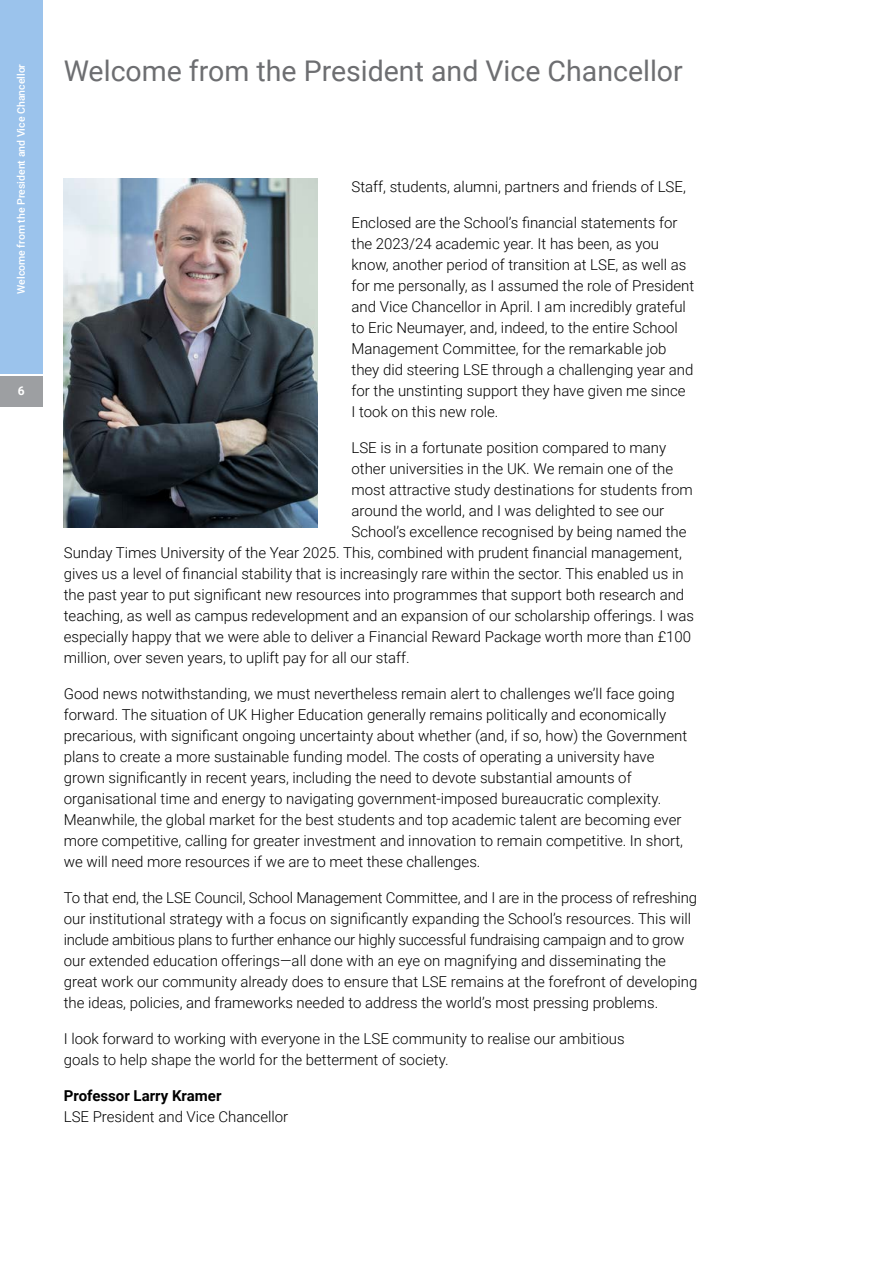
<style>
.page{position:relative;width:893px;height:1263px;background:#fff}
.page>*{position:absolute;margin:0;border:0;box-sizing:border-box;transform-origin:0 0}
.t1{font:28.5px "Roboto";color:#6d6e71}
.t2{font:300 15px/21px "Roboto";color:#000}
.t3{font:700 15px "Roboto";color:#000}
.t4{font:700 12px "Roboto";color:#fff}
.t5{font:500 10.5px "Roboto";color:#fff}
</style>
<div class="page">
<div style="left:0;top:376px;width:43px;height:31px;background:#9d9fa2"></div>
<div style="left:0;top:0;width:43px;height:373px;background:#9bc3ec"></div>
<img style="left:64px;top:179px;width:253px;height:348px">
<p class="t5" style="left:14px;top:294px;width:231px;rotate:-90deg">Welcome from the President and Vice Chancellor</p>
<h1 class="t1" style="left:64px;top:51px;width:621px">Welcome from the President and Vice Chancellor</h1>
<p class="t2" style="left:351px;top:176px;width:336px">Staff, students, alumni, partners and friends of LSE,</p>
<p class="t2" style="left:351px;top:212px;width:344px">Enclosed are the School’s financial statements for the 2023/24 academic year. It has been, as you know, another period of transition at LSE, as well as for me personally, as I assumed the role of President and Vice Chancellor in April. I am incredibly grateful to Eric Neumayer, and, indeed, to the entire School Management Committee, for the remarkable job they did steering LSE through a challenging year and for the unstinting support they have given me since<br>I took on this new role.</p>
<p class="t2" style="left:351px;top:437px;width:316px">LSE is in a fortunate position compared to many</p>
<p class="t2" style="left:351px;top:458px;width:323px">other universities in the UK. We remain one of the</p>
<p class="t2" style="left:351px;top:479px;width:343px">most attractive study destinations for students from</p>
<p class="t2" style="left:351px;top:500px;width:314px">around the world, and I was delighted to see our</p>
<p class="t2" style="left:351px;top:521px;width:337px">School’s excellence recognised by being named the</p>
<p class="t2" style="left:64px;top:542px;width:620px">Sunday Times University of the Year 2025. This, combined with prudent financial management,</p>
<p class="t2" style="left:64px;top:563px;width:621px">gives us a level of financial stability that is increasingly rare within the sector. This enabled us in</p>
<p class="t2" style="left:64px;top:584px;width:622px">the past year to put significant new resources into programmes that support both research and</p>
<p class="t2" style="left:64px;top:605px;width:632px">teaching, as well as campus redevelopment and an expansion of our scholarship offerings. I was</p>
<p class="t2" style="left:64px;top:626px;width:629px">especially happy that we were able to deliver a Financial Reward Package worth more than £100</p>
<p class="t2" style="left:64px;top:647px;width:347px">million, over seven years, to uplift pay for all our staff.</p>
<p class="t2" style="left:64px;top:683px;width:625px">Good news notwithstanding, we must nevertheless remain alert to challenges we’ll face going forward. The situation of UK Higher Education generally remains politically and economically precarious, with significant ongoing uncertainty about whether (and, if so, how) the Government plans to create a more sustainable funding model. The costs of operating a university have grown significantly in recent years, including the need to devote substantial amounts of organisational time and energy to navigating government-imposed bureaucratic complexity.<br>Meanwhile, the global market for the best students and top academic talent are becoming ever more competitive, calling for greater investment and innovation to remain competitive. In short, we will need more resources if we are to meet these challenges.</p>
<p class="t2" style="left:64px;top:887px;width:635px">To that end, the LSE Council, School Management Committee, and I are in the process of refreshing our institutional strategy with a focus on significantly expanding the School’s resources. This will include ambitious plans to further enhance our highly successful fundraising campaign and to grow our extended education offerings—all done with an eye on magnifying and disseminating the great work our community already does to ensure that LSE remains at the forefront of developing the ideas, policies, and frameworks needed to address the world’s most pressing problems.</p>
<p class="t2" style="left:64px;top:1028px;width:562px">I look forward to working with everyone in the LSE community to realise our ambitious goals to help shape the world for the betterment of society.</p>
<p class="t3" style="left:64px;top:1085px;width:159px">Professor Larry Kramer</p>
<p class="t2" style="left:64px;top:1106px;width:226px">LSE President and Vice Chancellor</p>
<p class="t4" style="left:18px;top:383px;width:8px">6</p>
</div>
